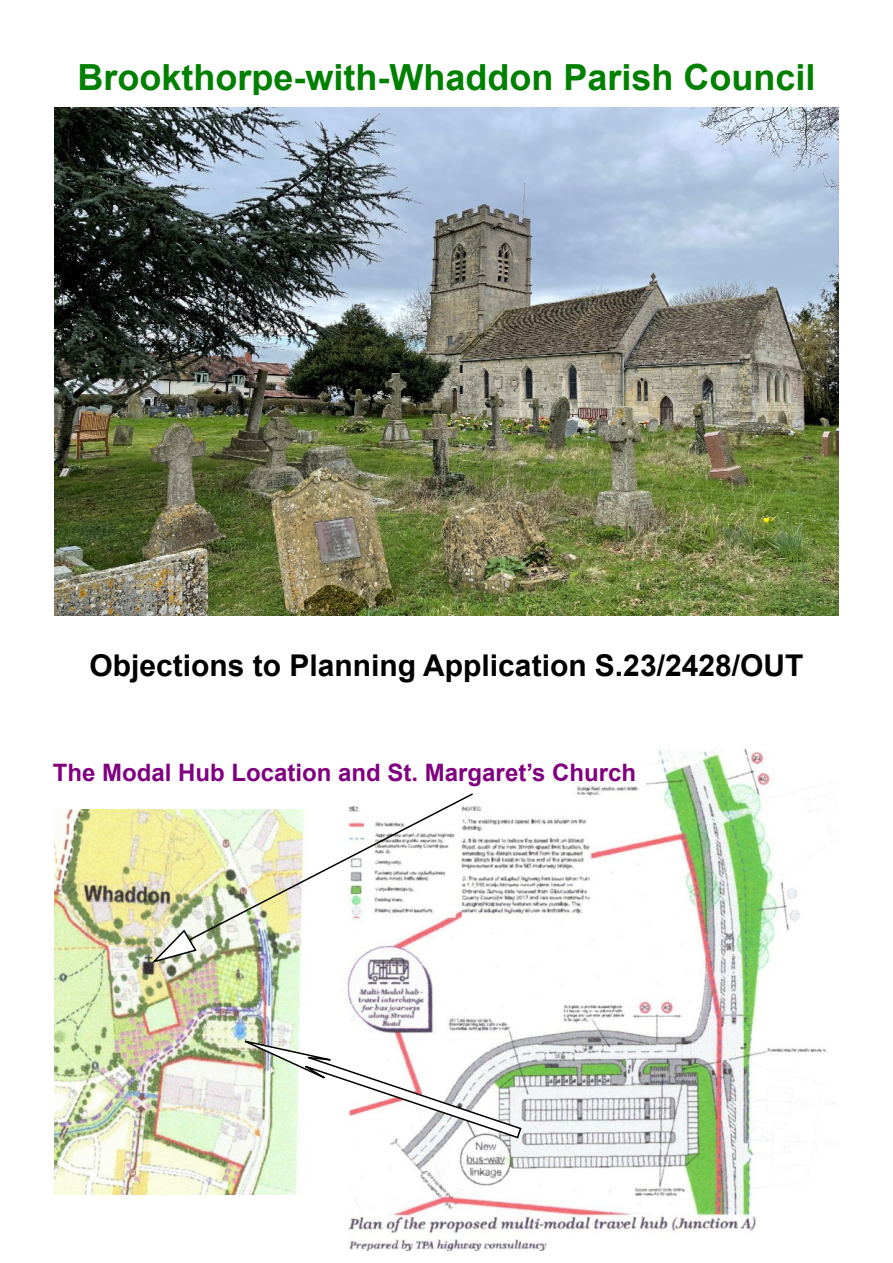
<style>
.page{position:relative;width:893px;height:1263px;background:#fff}
.page>*{position:absolute;margin:0;border:0;box-sizing:border-box;transform-origin:0 0}
.t1{font:700 36px "Arial";color:#008000}
.t2{font:700 30px "Arial";color:#000}
.t3{font:700 24px "Arial";color:#800080}
</style>
<div class="page">
<img style="left:54px;top:107px;width:785px;height:509px">
<img style="left:347px;top:748px;width:488px;height:502px">
<div style="left:45px;top:756px;width:601px;height:30px;background:#fff"></div>
<img style="left:54px;top:809px;width:247px;height:385px">
<svg style="left:243px;top:1039px;width:279px;height:100px"></svg>
<img style="left:166px;top:792px;width:309px;height:161px">
<svg style="left:149px;top:928px;width:49px;height:36px"></svg>
<p class="t1" style="left:77px;top:64px;width:740px">Brookthorpe-with-Whaddon Parish Council</p>
<p class="t2" style="left:89px;top:654px;width:716px">Objections to Planning Application S.23/2428/OUT</p>
<p class="t3" style="left:53px;top:763px;width:585px">The Modal Hub Location and St. Margaret’s Church</p>
</div>
